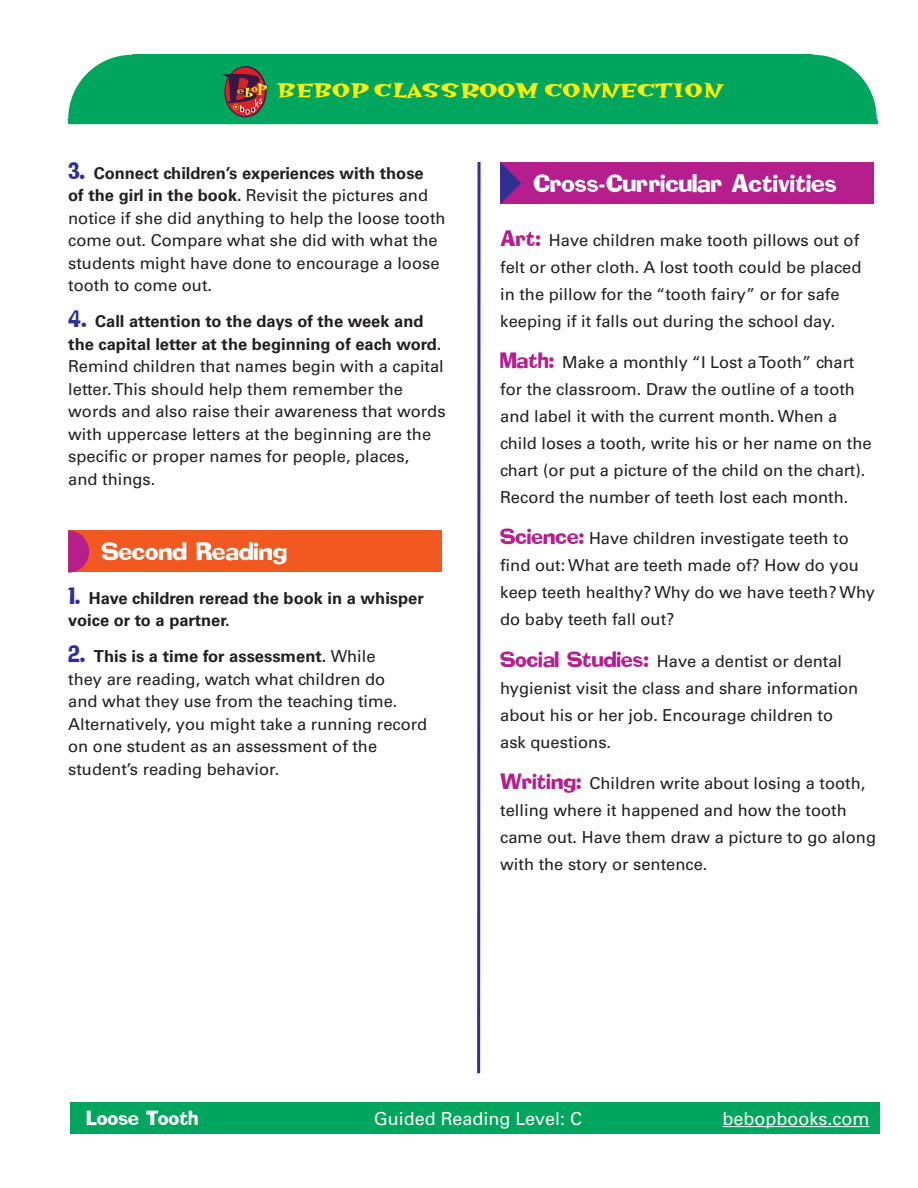
<style>
.page{position:relative;width:918px;height:1188px;background:#fff}
.page>*{position:absolute;margin:0;border:0;box-sizing:border-box;transform-origin:0 0}
.t1{font:22.5px "Hotsy Totsy Bold Mv B";color:#fff101}
.t2{font:22.2px "Addled";color:#fff}
.t3{font:18px "Univers";color:#fff}
.t4{font:18px "Addled";color:#fff}
.t5{font:16.5px/27px "Univers";color:#231f20}
.t6{font:700 16.5px/22.5px "Univers";color:#231f20}
.s1{font-family:"Addled";font-size:21px;color:#2e3092}
.s2{font-weight:700}
.s3{font-family:"Addled";font-weight:400;font-size:21px;color:#2e3092}
.s4{font-family:"Addled";font-size:19.5px;color:#b41e8d}
</style>
<div class="page">
<div style="left:68px;top:54px;width:810px;height:70px;background:#00a65e"></div>
<div style="left:68px;top:530px;width:374px;height:42px;background:#f15921"></div>
<svg style="left:68px;top:530px;width:21px;height:43px"></svg>
<div style="left:500px;top:162px;width:374px;height:42px;background:#b41e8d"></div>
<svg style="left:500px;top:162px;width:21px;height:42px"></svg>
<svg style="left:477px;top:162px;width:4px;height:911px"></svg>
<div style="left:70px;top:1102px;width:810px;height:31px;background:#00a65e"></div>
<hr style="left:723px;top:1126px;width:147px;height:1px;background:#fff">
<svg style="left:225px;top:67px;width:40px;height:50px"></svg>
<div style="left:224px;top:66px;width:42px;height:51px;border:1px solid #371845;border-radius:50%"></div>
<svg style="left:222px;top:74px;width:46px;height:40px"></svg>
<h1 class="t1" style="left:277px;top:79px;width:447px">BEBOP CLASSROOM CONNECTION</h1>
<p class="t5" style="left:68px;top:162px;width:379px;line-height:22.5px"><span class="s1">3.</span> <span class="s2">Connect children’s experiences with those<br>of the girl in the book.</span> Revisit the pictures and notice if she did anything to help the loose tooth come out. Compare what she did with what the students might have done to encourage a loose tooth to come out.</p>
<p class="t6" style="left:68px;top:310px;width:375px"><span class="s3">4.</span> Call attention to the days of the week and the capital letter at the beginning of each word.</p>
<p class="t5" style="left:68px;top:355px;width:379px;line-height:22.5px">Remind children that names begin with a capital letter. This should help them remember the words and also raise their awareness that words with uppercase letters at the beginning are the specific or proper names for people, places,<br>and things.</p>
<h2 class="t2" style="left:102px;top:542px;width:187px">Second Reading</h2>
<p class="t6" style="left:68px;top:587px;width:357px"><span class="s3">1.</span> Have children reread the book in a whisper voice or to a partner.</p>
<p class="t5" style="left:68px;top:645px;width:361px;line-height:22.5px"><span class="s1">2.</span> <span class="s2">This is a time for assessment.</span> While<br>they are reading, watch what children do<br>and what they use from the teaching time.<br>Alternatively, you might take a running record on one student as an assessment of the student’s reading behavior.</p>
<h2 class="t2" style="left:534px;top:174px;width:305px">Cross-Curricular Activities</h2>
<p class="t5" style="left:500px;top:226px;width:363px"><span class="s4">Art:</span> Have children make tooth pillows out of felt or other cloth. A lost tooth could be placed in the pillow for the “tooth fairy” or for safe keeping if it falls out during the school day.</p>
<p class="t5" style="left:500px;top:349px;width:373px"><span class="s4">Math:</span> Make a monthly “I Lost a Tooth” chart for the classroom. Draw the outline of a tooth and label it with the current month. When a child loses a tooth, write his or her name on the chart (or put a picture of the child on the chart).<br>Record the number of teeth lost each month.</p>
<p class="t5" style="left:500px;top:525px;width:376px"><span class="s4">Science:</span> Have children investigate teeth to find out: What are teeth made of? How do you keep teeth healthy? Why do we have teeth? Why do baby teeth fall out?</p>
<p class="t5" style="left:500px;top:647px;width:360px"><span class="s4">Social Studies:</span> Have a dentist or dental hygienist visit the class and share information about his or her job. Encourage children to ask questions.</p>
<p class="t5" style="left:500px;top:770px;width:377px"><span class="s4">Writing:</span> Children write about losing a tooth, telling where it happened and how the tooth came out. Have them draw a picture to go along with the story or sentence.</p>
<p class="t4" style="left:87px;top:1110px;width:113px">Loose Tooth</p>
<p class="t3" style="left:374px;top:1108px;width:210px">Guided Reading Level: C</p>
<p class="t3" style="left:723px;top:1108px;width:148px">bebopbooks.com</p>
</div>
